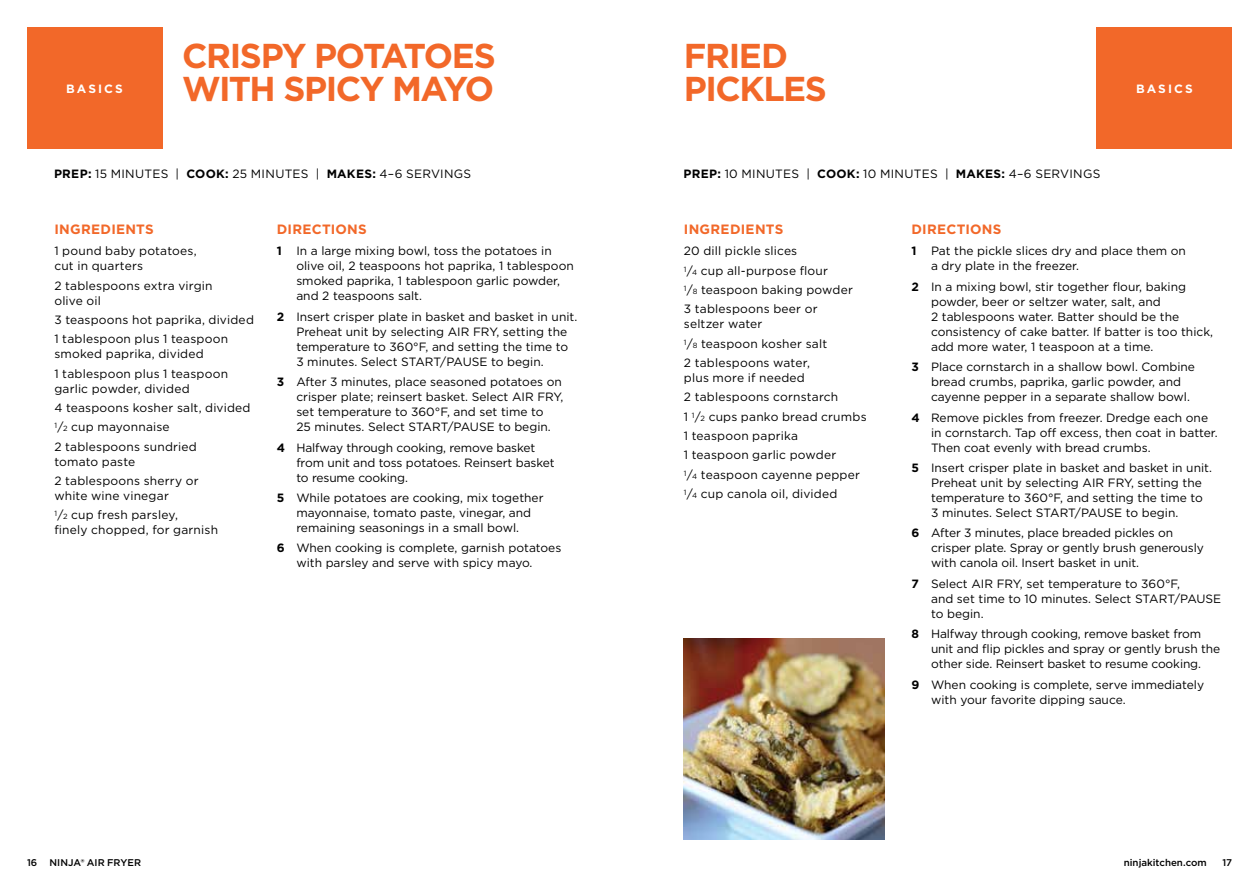
<style>
.page{position:relative;width:1259px;height:893px;background:#fff}
.page>*{position:absolute;margin:0;border:0;box-sizing:border-box;transform-origin:0 0}
.t1{font:700 34.5px/33px "Gotham";letter-spacing:-.045em;color:#f26829}
.t2{font:700 13.5px "Gotham";letter-spacing:.02em;color:#f26829}
.t3{font:12px/15px "Gotham";color:#000}
.t4{font:12px "Gotham";letter-spacing:.025em;color:#000}
.t5{font:12px "Gotham";letter-spacing:.02em;color:#000}
.t6{font:700 12px "Gotham";letter-spacing:.17em;color:#fff}
.t7{font:500 9.75px "Gotham";color:#000}
.s1{font-weight:700}
.s2{font-size:7.5px}
</style>
<div class="page">
<div style="left:1097px;top:27px;width:135px;height:121px;background:#f26829"></div>
<div style="left:27px;top:27px;width:135px;height:121px;background:#f26829"></div>
<img style="left:684px;top:638px;width:201px;height:201px">
<p class="t6" style="left:66px;top:80px;width:58px">BASICS</p>
<h1 class="t1" style="left:182px;top:39px;width:315px">CRISPY POTATOES<br>WITH SPICY MAYO</h1>
<p class="t4" style="left:54px;top:166px;width:419px"><span class="s1">PREP:</span> 15 MINUTES | <span class="s1">COOK:</span> 25 MINUTES | <span class="s1">MAKES:</span> 4–6 SERVINGS</p>
<p class="t2" style="left:54px;top:220px;width:101px">INGREDIENTS</p>
<p class="t3" style="left:54px;top:243px;width:144px">1 pound baby potatoes, cut in quarters</p>
<p class="t3" style="left:54px;top:278px;width:160px">2 tablespoons extra virgin olive oil</p>
<p class="t3" style="left:54px;top:310px;width:201px;line-height:19.4px">3 teaspoons hot paprika, divided<br>1 tablespoon plus 1 teaspoon</p>
<p class="t3" style="left:54px;top:344px;width:175px;line-height:19.4px">smoked paprika, divided<br>1 tablespoon plus 1 teaspoon</p>
<p class="t3" style="left:54px;top:378px;width:198px;line-height:19.4px">garlic powder, divided<br>4 teaspoons kosher salt, divided<br><sup>1</sup>/<span class="s2">2</span> cup mayonnaise<br>2 tablespoons sundried</p>
<p class="t3" style="left:54px;top:451px;width:146px;line-height:19.4px">tomato paste<br>2 tablespoons sherry or</p>
<p class="t3" style="left:54px;top:486px;width:125px;line-height:19.4px">white wine vinegar<br><sup>1</sup>/<span class="s2">2</span> cup fresh parsley,</p>
<p class="t5" style="left:54px;top:522px;width:165px">finely chopped, for garnish</p>
<p class="t2" style="left:277px;top:220px;width:91px">DIRECTIONS</p>
<p class="t3" style="left:296px;top:243px;width:279px;text-indent:-20px"><span class="s1">1</span> In a large mixing bowl, toss the potatoes in olive oil, 2 teaspoons hot paprika, 1 tablespoon smoked paprika, 1 tablespoon garlic powder, and 2 teaspoons salt.</p>
<p class="t3" style="left:296px;top:309px;width:282px;text-indent:-20px"><span class="s1">2</span> Insert crisper plate in basket and basket in unit.<br>Preheat unit by selecting AIR FRY, setting the temperature to 360°F, and setting the time to 3 minutes. Select START/PAUSE to begin.</p>
<p class="t3" style="left:296px;top:374px;width:269px;text-indent:-20px"><span class="s1">3</span> After 3 minutes, place seasoned potatoes on crisper plate; reinsert basket. Select AIR FRY, set temperature to 360°F, and set time to<br>25 minutes. Select START/PAUSE to begin.</p>
<p class="t3" style="left:296px;top:440px;width:260px;text-indent:-20px"><span class="s1">4</span> Halfway through cooking, remove basket from unit and toss potatoes. Reinsert basket to resume cooking.</p>
<p class="t3" style="left:296px;top:490px;width:249px;text-indent:-20px"><span class="s1">5</span> While potatoes are cooking, mix together mayonnaise, tomato paste, vinegar, and remaining seasonings in a small bowl.</p>
<p class="t3" style="left:296px;top:540px;width:266px;text-indent:-20px"><span class="s1">6</span> When cooking is complete, garnish potatoes with parsley and serve with spicy mayo.</p>
<h1 class="t1" style="left:684px;top:39px;width:145px">FRIED<br>PICKLES</h1>
<p class="t4" style="left:683px;top:166px;width:418px"><span class="s1">PREP:</span> 10 MINUTES | <span class="s1">COOK:</span> 10 MINUTES | <span class="s1">MAKES:</span> 4–6 SERVINGS</p>
<p class="t6" style="left:1136px;top:80px;width:58px">BASICS</p>
<p class="t2" style="left:684px;top:220px;width:101px">INGREDIENTS</p>
<p class="t3" style="left:684px;top:241px;width:171px;line-height:19.4px">20 dill pickle slices<br><sup>1</sup>/<span class="s2">4</span> cup all-purpose flour<br><sup>1</sup>/<span class="s2">8</span> teaspoon baking powder<br>3 tablespoons beer or</p>
<p class="t3" style="left:684px;top:314px;width:145px;line-height:19.4px">seltzer water<br><sup>1</sup>/<span class="s2">8</span> teaspoon kosher salt<br>2 tablespoons water,</p>
<p class="t3" style="left:684px;top:368px;width:184px;line-height:19.4px">plus more if needed<br>2 tablespoons cornstarch<br>1 <sup>1</sup>/<span class="s2">2</span> cups panko bread crumbs<br>1 teaspoon paprika<br>1 teaspoon garlic powder<br><sup>1</sup>/<span class="s2">4</span> teaspoon cayenne pepper<br><sup>1</sup>/<span class="s2">4</span> cup canola oil, divided</p>
<p class="t2" style="left:911px;top:220px;width:91px">DIRECTIONS</p>
<p class="t3" style="left:931px;top:243px;width:256px;text-indent:-20px"><span class="s1">1</span> Pat the pickle slices dry and place them on a dry plate in the freezer.</p>
<p class="t3" style="left:931px;top:279px;width:283px;text-indent:-20px"><span class="s1">2</span> In a mixing bowl, stir together flour, baking powder, beer or seltzer water, salt, and<br>2 tablespoons water. Batter should be the consistency of cake batter. If batter is too thick, add more water, 1 teaspoon at a time.</p>
<p class="t3" style="left:931px;top:359px;width:265px;text-indent:-20px"><span class="s1">3</span> Place cornstarch in a shallow bowl. Combine bread crumbs, paprika, garlic powder, and cayenne pepper in a separate shallow bowl.</p>
<p class="t3" style="left:931px;top:410px;width:288px;text-indent:-20px"><span class="s1">4</span> Remove pickles from freezer. Dredge each one in cornstarch. Tap off excess, then coat in batter.<br>Then coat evenly with bread crumbs.</p>
<p class="t3" style="left:931px;top:460px;width:282px;text-indent:-20px"><span class="s1">5</span> Insert crisper plate in basket and basket in unit.<br>Preheat unit by selecting AIR FRY, setting the temperature to 360°F, and setting the time to 3 minutes. Select START/PAUSE to begin.</p>
<p class="t3" style="left:931px;top:525px;width:274px;text-indent:-20px"><span class="s1">6</span> After 3 minutes, place breaded pickles on crisper plate. Spray or gently brush generously with canola oil. Insert basket in unit.</p>
<p class="t3" style="left:931px;top:576px;width:292px;text-indent:-20px"><span class="s1">7</span> Select AIR FRY, set temperature to 360°F,<br>and set time to 10 minutes. Select START/PAUSE to begin.</p>
<p class="t3" style="left:931px;top:626px;width:291px;text-indent:-20px"><span class="s1">8</span> Halfway through cooking, remove basket from unit and flip pickles and spray or gently brush the other side. Reinsert basket to resume cooking.</p>
<p class="t3" style="left:931px;top:677px;width:275px;text-indent:-20px"><span class="s1">9</span> When cooking is complete, serve immediately with your favorite dipping sauce.</p>
<p class="t7" style="left:27px;top:856px;width:116px">16 NINJA® AIR FRYER</p>
<p class="t7" style="left:1123px;top:856px;width:85px">ninjakitchen.com</p>
<p class="t7" style="left:1222px;top:856px;width:11px">17</p>
</div>
